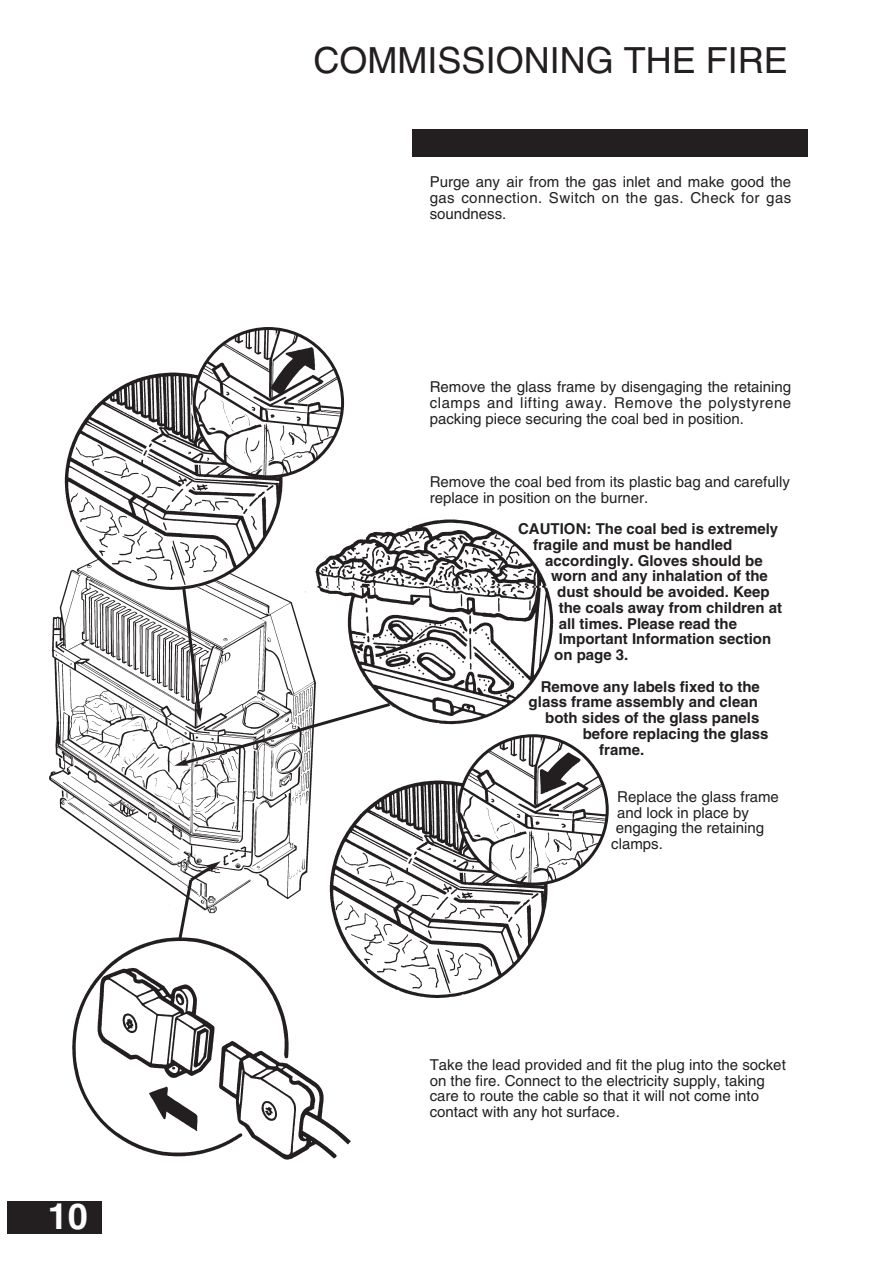
<style>
.page{position:relative;width:893px;height:1262px;background:#fff}
.page>*{position:absolute;margin:0;border:0;box-sizing:border-box;transform-origin:0 0}
.t1{font:36px "Helvetica";color:#231f20}
.t2{font:700 36px "Helvetica";color:#fff}
.t3{font:15px/15.8px "Helvetica";color:#231f20;text-align:justify}
.t4{font:700 15px/15.8px "Helvetica";color:#231f20}
</style>
<div class="page">
<div style="left:8px;top:1200px;width:94px;height:33px;background:#231f20"></div>
<div style="left:412px;top:129px;width:396px;height:27px;background:#231f20"></div>
<img style="left:49px;top:608px;width:125px;height:297px">
<img style="left:59px;top:372px;width:224px;height:236px">
<svg style="left:193px;top:327px;width:151px;height:151px"></svg>
<img style="left:315px;top:519px;width:232px;height:66px">
<img style="left:72px;top:937px;width:279px;height:223px">
<img style="left:315px;top:943px;width:218px;height:72px">
<img style="left:263px;top:343px;width:61px;height:61px">
<svg style="left:174px;top:585px;width:434px;height:358px"></svg>
<h1 class="t2" style="left:48px;top:1203px;width:42px">10</h1>
<h1 class="t1" style="left:313px;top:48px;width:475px">COMMISSIONING THE FIRE</h1>
<p class="t3" style="left:429px;top:175px;width:363px">Purge any air from the gas inlet and make good the gas connection. Switch on the gas. Check for gas soundness.</p>
<p class="t3" style="left:429px;top:380px;width:363px">Remove the glass frame by disengaging the retaining clamps and lifting away. Remove the polystyrene packing piece securing the coal bed in position.</p>
<p class="t3" style="left:429px;top:475px;width:362px">Remove the coal bed from its plastic bag and carefully replace in position on the burner.</p>
<p class="t4" style="left:533px;top:522px;width:247px;text-indent:-15px">CAUTION: The coal bed is extremely fragile and must be handled</p>
<p class="t4" style="left:545px;top:553px;width:219px">accordingly. Gloves should be</p>
<p class="t4" style="left:551px;top:569px;width:218px">worn and any inhalation of the</p>
<p class="t4" style="left:557px;top:585px;width:214px">dust should be avoided. Keep</p>
<p class="t4" style="left:558px;top:601px;width:225px">the coals away from children at</p>
<p class="t4" style="left:558px;top:616px;width:180px">all times. Please read the</p>
<p class="t4" style="left:558px;top:632px;width:214px">Important Information section</p>
<p class="t4" style="left:554px;top:648px;width:76px">on page 3.</p>
<p class="t4" style="left:540px;top:679px;width:221px">Remove any labels fixed to the</p>
<p class="t4" style="left:528px;top:695px;width:231px">glass frame assembly and clean</p>
<p class="t4" style="left:545px;top:711px;width:216px">both sides of the glass panels</p>
<p class="t4" style="left:582px;top:727px;width:187px">before replacing the glass</p>
<p class="t4" style="left:599px;top:742px;width:46px">frame.</p>
<p class="t3" style="left:617px;top:790px;width:163px">Replace the glass frame</p>
<p class="t3" style="left:617px;top:805px;width:133px">and lock in place by</p>
<p class="t3" style="left:615px;top:821px;width:150px">engaging the retaining</p>
<p class="t3" style="left:611px;top:837px;width:53px">clamps.</p>
<p class="t3" style="left:429px;top:1057px;width:357px;text-align:left">Take the lead provided and fit the plug into the socket on the fire. Connect to the electricity supply, taking care to route the cable so that it will not come into contact with any hot surface.</p>
</div>
